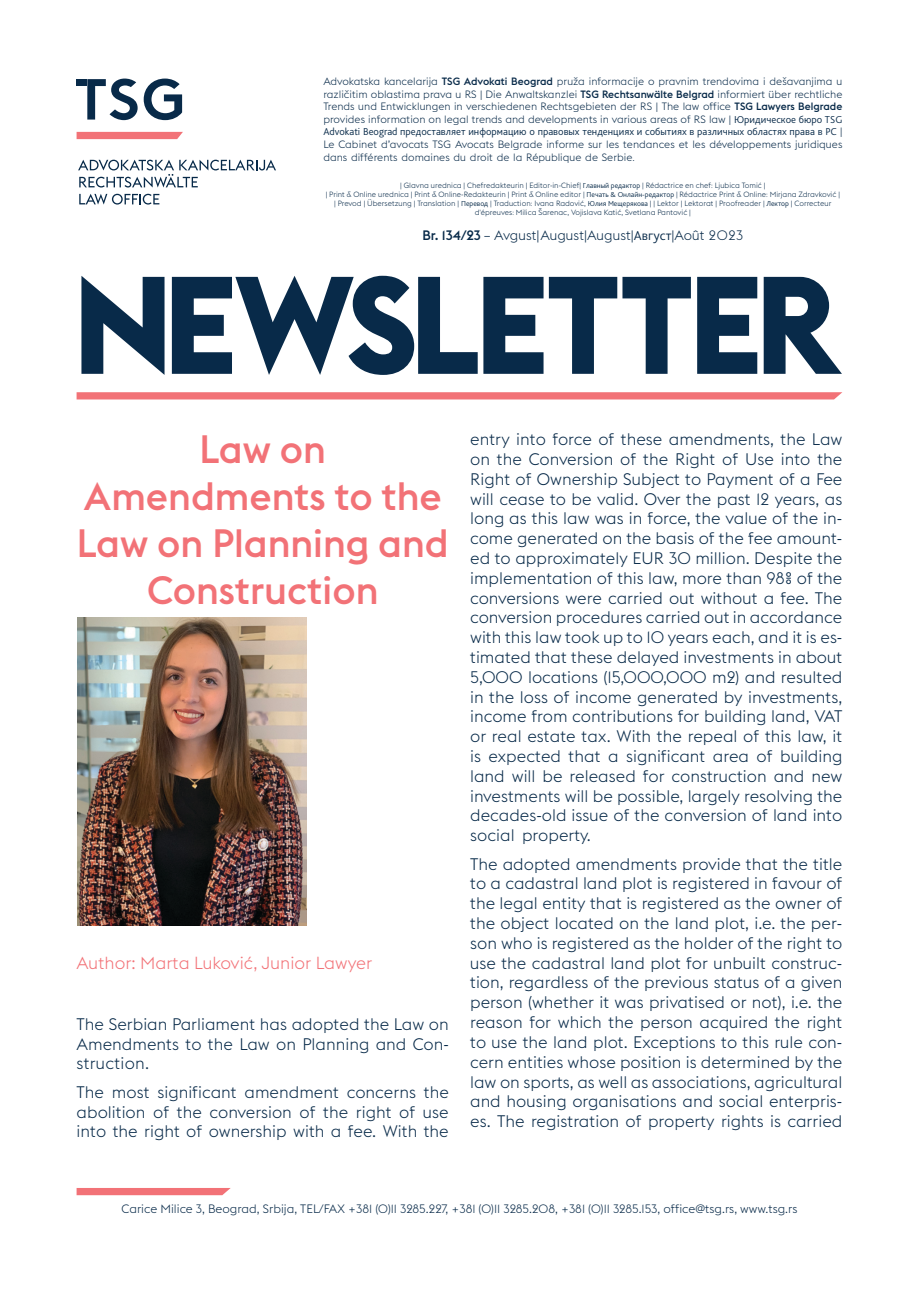
<style>
.page{position:relative;width:919px;height:1289px;background:#fff}
.page>*{position:absolute;margin:0;border:0;box-sizing:border-box;transform-origin:0 0}
.t1{font:700 136.5px "Euclid Flex";letter-spacing:-.04em;color:#082a49}
.t2{font:500 39px/46.8px "Euclid Flex";color:#f27277;text-align:center}
.t3{font:300 17.25px "Euclid Flex";color:#f27277}
.t4{font:300 16.5px/19.8px "Euclid Flex";color:#082a49;text-align:justify}
.t5{font:300 13.5px "Euclid Flex";color:#082a49}
.t6{font:300 12px "Euclid Flex";color:#082a49}
.t7{font:300 10.5px/12.6px "Euclid Flex";color:#082a49;text-align:justify}
.t8{font:300 7.5px/9px "Euclid Flex";color:#082a49;text-align:center}
.s1{font-weight:500}
.s2{font-family:"Bliss Pro"}
</style>
<div class="page">
<svg style="left:78px;top:160px;width:198px;height:27px"></svg>
<svg style="left:79px;top:194px;width:80px;height:10px"></svg>
<div style="left:77px;top:79px;width:10px;height:7px;background:#082a49"></div>
<svg style="left:77px;top:132px;width:106px;height:7px"></svg>
<svg style="left:87px;top:79px;width:51px;height:41px"></svg>
<svg style="left:144px;top:79px;width:38px;height:41px"></svg>
<svg style="left:77px;top:1188px;width:154px;height:7px"></svg>
<img style="left:77px;top:617px;width:229px;height:308px">
<svg style="left:77px;top:392px;width:765px;height:7px;background:#f2777b"></svg>
<p class="t7" style="left:323px;top:75px;width:520px">Advokatska kancelarija <span class="s1">TSG Advokati Beograd</span> pruža informacije o pravnim trendovima i dešavanjima u različitim oblastima prava u RS | Die Anwaltskanzlei <span class="s1">TSG Rechtsanwälte Belgrad</span> informiert über rechtliche Trends und Entwicklungen in verschiedenen Rechtsgebieten der RS | The law office <span class="s1">TSG Lawyers Belgrade </span>provides information on legal trends and developments in various areas of RS law | <span class="s2">Юридическое бюро TSG Advokati Beograd предоставляет информацию о правовых тенденциях и событиях в различных областях права в РС</span> |</p>
<p class="t7" style="left:323px;top:138px;width:520px">Le Cabinet d’avocats TSG Avocats Belgrade informe sur les tendances et les développements juridiques dans différents domaines du droit de la République de Serbie<span class="s2">.</span></p>
<p class="t8" style="left:400px;top:181px;width:367px">| Glavna urednica | Chefredakteurin | Editor-in-Chief| <span class="s2">Главный редактор</span> | Rédactrice en chef<span class="s2">:</span> Ljubica Tomić |</p>
<p class="t8" style="left:326px;top:190px;width:515px">| Print &amp; Online urednica | Print &amp; Online-Redakteurin | Print &amp; Online editor | <span class="s2">Печать &amp; Oнлайн-редактор</span> | Rédactrice Print &amp; Online<span class="s2">:</span> Mirjana Zdravković |</p>
<p class="t8" style="left:334px;top:199px;width:499px">| Prevod | Übersetzung | Translation | <span class="s2">Перевод</span> | Traduction<span class="s2">:</span> Ivana Radović, <span class="s2">Юлия Мещерякова</span> | | Lektor | Lektorat | Proofreader | <span class="s2">Лектор</span> | Correcteur d'épreuves<span class="s2">:</span> Milica Šarenac, Vojislava Katić, Svetlana Pantović |</p>
<p class="t5" style="left:422px;top:227px;width:322px"><span class="s1">Br. 134/23</span> – Avgust|August|August|<span class="s2">Август</span>|Août 2023</p>
<p class="t1" style="left:72px;top:247px;width:769px">NEWSLETTER</p>
<p class="t2" style="left:77px;top:426px;width:373px">Law on<br>Amendments to the<br>Law on Planning and<br>Construction</p>
<p class="t3" style="left:77px;top:952px;width:297px">Author: Marta Luković, Junior Lawyer</p>
<p class="t4" style="left:77px;top:1014px;width:374px">The Serbian Parliament has adopted the Law on Amendments to the Law on Planning and Con&shy;struction.</p>
<p class="t4" style="left:77px;top:1082px;width:374px">The most significant amendment concerns the abolition of the conversion of the right of use into the right of ownership with a fee. With the</p>
<p class="t4" style="left:470px;top:429px;width:374px">entry into force of these amendments, the Law on the Conversion of the Right of Use into the Right of Ownership Subject to Payment of a Fee will cease to be valid. Over the past 12 years, as long as this law was in force, the value of the in&shy;come generated on the basis of the fee amount&shy;ed to approximately EUR 30 million. Despite the implementation of this law, more than 98% of the conversions were carried out without a fee. The conversion procedures carried out in accordance with this law took up to 10 years each, and it is es&shy;timated that these delayed investments in about 5,000 locations (15,000,000 m2) and resulted in the loss of income generated by investments, income from contributions for building land, VAT or real estate tax. With the repeal of this law, it is expected that a significant area of building land will be released for construction and new investments will be possible, largely resolving the decades-old issue of the conversion of land into social property.</p>
<p class="t4" style="left:470px;top:854px;width:374px">The adopted amendments provide that the title to a cadastral land plot is registered in favour of the legal entity that is registered as the owner of the object located on the land plot, i.e. the per&shy;son who is registered as the holder of the right to use the cadastral land plot for unbuilt construc&shy;tion, regardless of the previous status of a given person (whether it was privatised or not), i.e. the reason for which the person acquired the right to use the land plot. Exceptions to this rule con&shy;cern entities whose position is determined by the law on sports, as well as associations, agricultural and housing organisations and social enterpris&shy;es. The registration of property rights is carried</p>
<p class="t6" style="left:121px;top:1201px;width:677px">Carice Milice 3, Beograd, Srbija, TEL/FAX +381 (0)11 3285.227, +381 (0)11 3285.208, +381 (0)11 3285.153, office@tsg.rs, www.tsg.rs</p>
</div>
